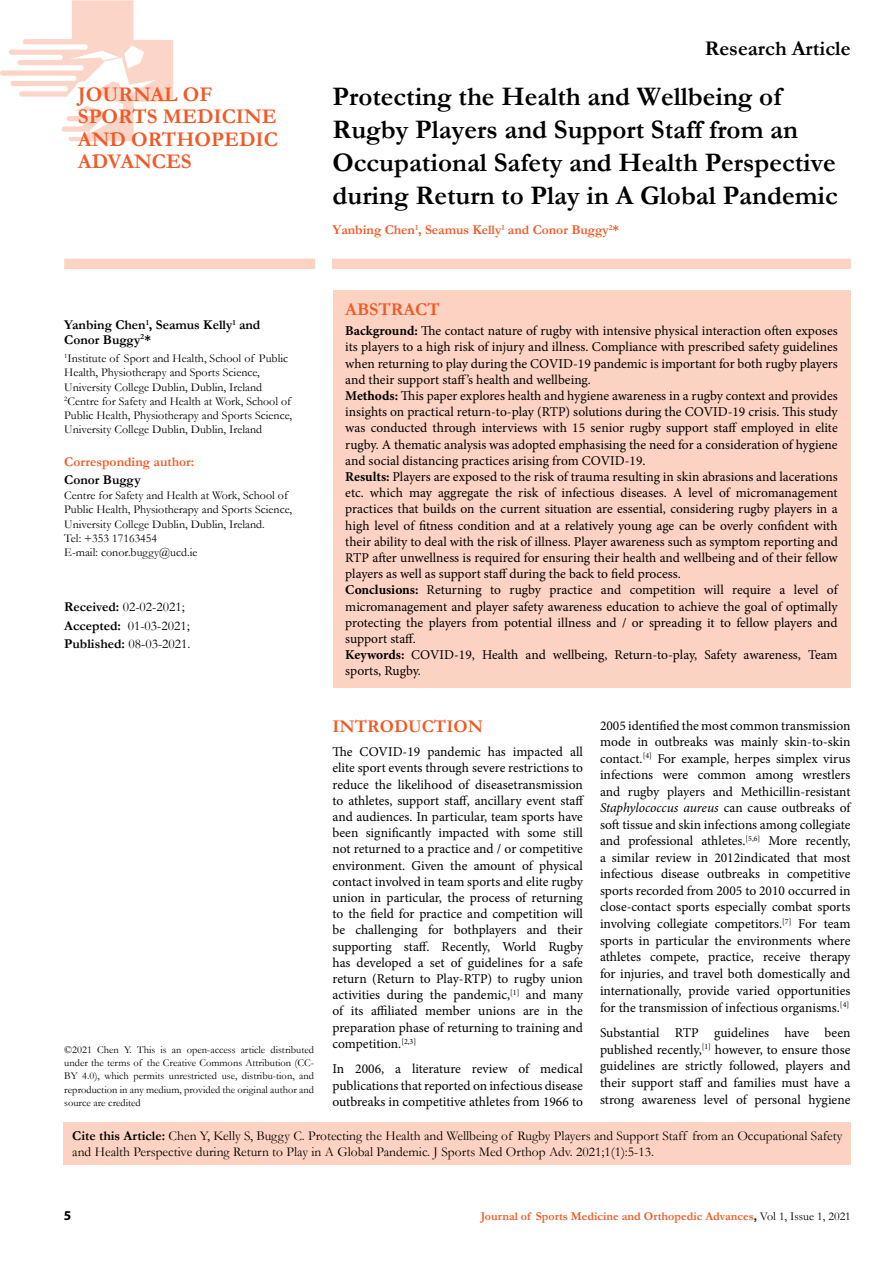
<style>
.page{position:relative;width:893px;height:1263px;background:#fff}
.page>*{position:absolute;margin:0;border:0;box-sizing:border-box;transform-origin:0 0}
.t1{font:700 27px/33px "Garamond";color:#000}
.t2{font:700 21px/22.5px "Garamond";color:#f15a26}
.t3{font:700 21px "Garamond";color:#000}
.t4{font:700 18px "Garamond";color:#f15a26}
.t5{font:13.5px/16.2px "Minion Pro";color:#000;text-align:justify}
.t6{font:13.5px/18.3px "Garamond";color:#000}
.t7{font:700 13.5px "Garamond";color:#f15a26}
.t8{font:700 13.5px/14.2px "Garamond";color:#000}
.t9{font:700 13.5px "Myriad Pro";color:#000}
.t10{font:12px/14.2px "Garamond";color:#000}
.t11{font:700 12px "Garamond";color:#f15a26}
.t12{font:10.5px/13.2px "Garamond";color:#000;text-align:justify}
.s1{font-weight:700}
.s2{font-style:italic}
.s3{color:#000}
.s4{font-weight:400;color:#000}
</style>
<div class="page">
<svg style="left:0;top:0;width:173px;height:141px"></svg>
<div style="left:64px;top:1122px;width:787px;height:42px;background:#fcd3c3"></div>
<div style="left:333px;top:290px;width:517px;height:398px;background:#fcd3c3"></div>
<div style="left:64px;top:259px;width:251px;height:10px;background:#fcd3c3"></div>
<div style="left:332px;top:259px;width:519px;height:10px;background:#fcd3c3"></div>
<h2 class="t2" style="left:78px;top:83px;width:201px">Journal of<br>Sports Medicine and Orthopedic<br>Advances</h2>
<h2 class="t3" style="left:705px;top:34px;width:147px">Research Article</h2>
<h1 class="t1" style="left:333px;top:80px;width:507px">Protecting the Health and Wellbeing of Rugby Players and Support Staff from an Occupational Safety and Health Perspective during Return to Play in A Global Pandemic</h1>
<p class="t7" style="left:333px;top:221px;width:288px">Yanbing Chen<sup>1</sup>, Seamus Kelly<sup>1</sup> and Conor Buggy<sup>2</sup>*</p>
<p class="t8" style="left:64px;top:318px;width:198px">Yanbing Chen<sup>1</sup>, Seamus Kelly<sup>1</sup> and<br>Conor Buggy<sup>2</sup>*</p>
<p class="t10" style="left:64px;top:351px;width:229px"><sup>1</sup>Institute of Sport and Health, School of Public Health, Physiotherapy and Sports Science, University College Dublin, Dublin, Ireland <sup>2</sup>Centre for Safety and Health at Work, School of Public Health, Physiotherapy and Sports Science, University College Dublin, Dublin, Ireland</p>
<p class="t7" style="left:64px;top:453px;width:132px">Corresponding author:</p>
<p class="t8" style="left:64px;top:473px;width:78px">Conor Buggy</p>
<p class="t10" style="left:64px;top:487px;width:229px">Centre for Safety and Health at Work, School of Public Health, Physiotherapy and Sports Science, University College Dublin, Dublin, Ireland.<br>Tel: +353 17163454<br>E-mail: conor.buggy@ucd.ie</p>
<p class="t6" style="left:64px;top:597px;width:128px"><span class="s1">Received:</span> 02-02-2021;<br><span class="s1">Accepted:</span> 01-03-2021;<br><span class="s1">Published:</span> 08-03-2021.</p>
<p class="t12" style="left:64px;top:1043px;width:251px">©2021 Chen Y. This is an open-access article distributed under the terms of the Creative Commons Attribution (CC-BY 4.0), which permits unrestricted use, distribu-tion, and reproduction in any medium, provided the original author and source are credited</p>
<h3 class="t4" style="left:345px;top:297px;width:96px">Abstract</h3>
<p class="t5" style="left:345px;top:323px;width:494px;text-align:left"><span class="s1">Background:</span> The contact nature of rugby with intensive physical interaction often exposes its players to a high risk of injury and illness. Compliance with prescribed safety guidelines when returning to play during the COVID-19 pandemic is important for both rugby players and their support staff’s health and wellbeing.<br><span class="s1">Methods:</span> This paper explores health and hygiene awareness in a rugby context and provides insights on practical return-to-play (RTP) solutions during the COVID-19 crisis. This study was conducted through interviews with 15 senior rugby support staff employed in elite rugby. A thematic analysis was adopted emphasising the need for a consideration of hygiene and social distancing practices arising from COVID-19.<br><span class="s1">Results:</span> Players are exposed to the risk of trauma resulting in skin abrasions and lacerations etc. which may aggregate the risk of infectious diseases. A level of micromanagement practices that builds on the current situation are essential, considering rugby players in a high level of fitness condition and at a relatively young age can be overly confident with their ability to deal with the risk of illness. Player awareness such as symptom reporting and RTP after unwellness is required for ensuring their health and wellbeing and of their fellow players as well as support staff during the back to field process.<br><span class="s1">Conclusions:</span> Returning to rugby practice and competition will require a level of micromanagement and player safety awareness education to achieve the goal of optimally protecting the players from potential illness and / or spreading it to fellow players and support staff.<br><span class="s1">Keywords:</span> COVID-19, Health and wellbeing, Return-to-play, Safety awareness, Team sports, Rugby.</p>
<h3 class="t4" style="left:333px;top:713px;width:14px">INTRODUCTION</h3>
<p class="t5" style="left:333px;top:744px;width:253px">The COVID-19 pandemic has impacted all elite sport events through severe restrictions to reduce the likelihood of diseasetransmission to athletes, support staff, ancillary event staff and audiences. In particular, team sports have been significantly impacted with some still not returned to a practice and / or competitive environment. Given the amount of physical contact involved in team sports and elite rugby union in particular, the process of returning to the field for practice and competition will be challenging for bothplayers and their supporting staff. Recently, World Rugby has developed a set of guidelines for a safe return (Return to Play-RTP) to rugby union activities during the pandemic,<sup>[1]</sup> and many of its affiliated member unions are in the preparation phase of returning to training and competition.<sup>[2,3]</sup></p>
<p class="t5" style="left:333px;top:1061px;width:252px">In 2006, a literature review of medical publications that reported on infectious disease outbreaks in competitive athletes from 1966 to</p>
<p class="t5" style="left:600px;top:717px;width:252px;line-height:16.6px">2005 identified the most common transmission mode in outbreaks was mainly skin-to-skin contact.<sup>[4]</sup> For example, herpes simplex virus infections were common among wrestlers and rugby players and Methicillin-resistant <span class="s2">Staphylococcus aureus</span> can cause outbreaks of soft tissue and skin infections among collegiate and professional athletes.<sup>[5,6]</sup> More recently, a similar review in 2012indicated that most infectious disease outbreaks in competitive sports recorded from 2005 to 2010 occurred in close-contact sports especially combat sports involving collegiate competitors.<sup>[7]</sup> For team sports in particular the environments where athletes compete, practice, receive therapy for injuries, and travel both domestically and internationally, provide varied opportunities for the transmission of infectious organisms.<sup>[4]</sup></p>
<p class="t5" style="left:600px;top:1024px;width:252px;line-height:16.8px">Substantial RTP guidelines have been published recently,<sup>[1]</sup> however, to ensure those guidelines are strictly followed, players and their support staff and families must have a strong awareness level of personal hygiene</p>
<p class="t6" style="left:72px;top:1127px;width:772px;line-height:16.2px"><span class="s1">Cite this Article:</span> Chen Y, Kelly S, Buggy C. Protecting the Health and Wellbeing of Rugby Players and Support Staff from an Occupational Safety and Health Perspective during Return to Play in A Global Pandemic. J Sports Med Orthop Adv. 2021;1(1):5-13.</p>
<p class="t9" style="left:64px;top:1207px;width:9px">5</p>
<p class="t11" style="left:481px;top:1208px;width:372px">Journal of Sports Medicine and Orthopedic Advances<span class="s3">,</span> <span class="s4">Vol 1, Issue 1, 2021</span></p>
</div>
